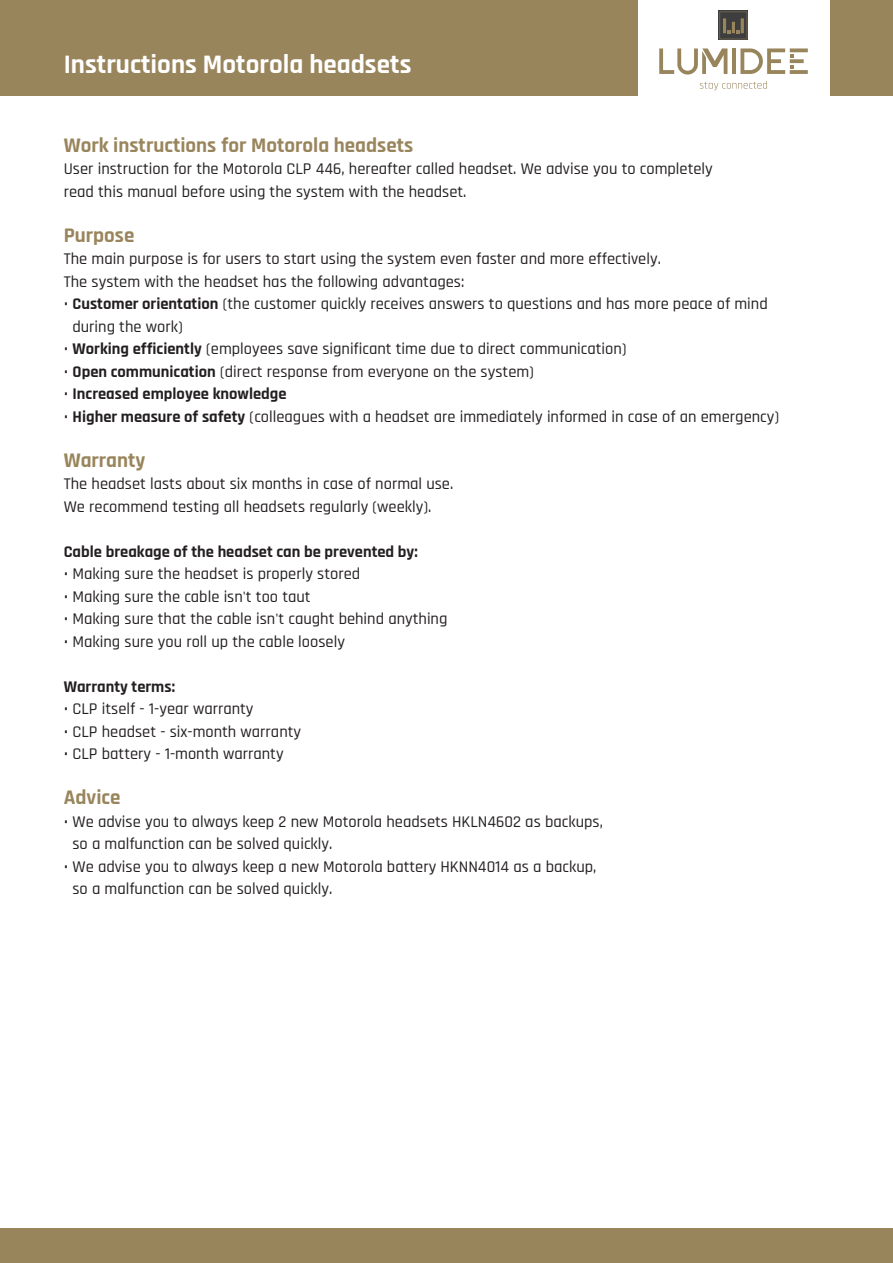
<style>
.page{position:relative;width:893px;height:1263px;background:#fff}
.page>*{position:absolute;margin:0;border:0;box-sizing:border-box;transform-origin:0 0}
.t1{font:700 27px "Rajdhani";color:#fff}
.t2{font:700 21px "Rajdhani";color:#99855c}
.t3{font:500 16.5px/22.5px "Rajdhani";color:#231f20}
.t4{font:700 16.5px "Rajdhani";color:#231f20}
.s1{font-weight:700}
.s2{font-weight:500}
</style>
<div class="page">
<div style="left:0;top:1229px;width:893px;height:34px;background:#99855c"></div>
<div style="left:0;top:0;width:893px;height:96px;background:#99855c"></div>
<div style="left:638px;top:0;width:191px;height:98px;background:#fff"></div>
<hr style="left:732px;top:48px;width:4px;height:26px;background:#99855c">
<svg style="left:793px;top:48px;width:15px;height:4px"></svg>
<svg style="left:793px;top:70px;width:15px;height:4px"></svg>
<svg style="left:793px;top:59px;width:11px;height:4px"></svg>
<svg style="left:740px;top:48px;width:53px;height:26px"></svg>
<svg style="left:659px;top:48px;width:68px;height:27px"></svg>
<svg style="left:719px;top:11px;width:29px;height:29px"></svg>
<svg style="left:720px;top:12px;width:27px;height:27px"></svg>
<svg style="left:700px;top:81px;width:67px;height:9px"></svg>
<h1 class="t1" style="left:64px;top:48px;width:349px">Instructions Motorola headsets</h1>
<p class="t2" style="left:64px;top:132px;width:351px">Work instructions for Motorola headsets</p>
<p class="t3" style="left:64px;top:158px;width:651px">User instruction for the Motorola CLP 446, hereafter called headset. We advise you to completely read this manual before using the system with the headset.</p>
<p class="t2" style="left:64px;top:222px;width:72px">Purpose</p>
<p class="t3" style="left:64px;top:248px;width:599px">The main purpose is for users to start using the system even faster and more effectively.<br>The system with the headset has the following advantages:</p>
<p class="t3" style="left:72px;top:293px;width:697px;text-indent:-9px">• <span class="s1">Customer orientation</span> (the customer quickly receives answers to questions and has more peace of mind during the work)</p>
<p class="t3" style="left:64px;top:338px;width:564px">• <span class="s1">Working efficiently</span> (employees save significant time due to direct communication)</p>
<p class="t3" style="left:64px;top:361px;width:472px">• <span class="s1">Open communication</span> (direct response from everyone on the system)</p>
<p class="t4" style="left:64px;top:384px;width:224px"><span class="s2">•</span> Increased employee knowledge</p>
<p class="t3" style="left:64px;top:406px;width:717px">• <span class="s1">Higher measure of safety</span> (colleagues with a headset are immediately informed in case of an emergency)</p>
<p class="t2" style="left:64px;top:447px;width:83px">Warranty</p>
<p class="t3" style="left:64px;top:473px;width:391px">The headset lasts about six months in case of normal use.<br>We recommend testing all headsets regularly (weekly).</p>
<p class="t4" style="left:64px;top:541px;width:355px">Cable breakage of the headset can be prevented by:</p>
<p class="t3" style="left:64px;top:563px;width:298px">• Making sure the headset is properly stored</p>
<p class="t3" style="left:64px;top:586px;width:248px">• Making sure the cable isn't too taut</p>
<p class="t3" style="left:64px;top:608px;width:385px">• Making sure that the cable isn't caught behind anything</p>
<p class="t3" style="left:64px;top:631px;width:283px">• Making sure you roll up the cable loosely</p>
<p class="t4" style="left:64px;top:676px;width:113px">Warranty terms:</p>
<p class="t3" style="left:64px;top:698px;width:191px">• CLP itself - 1-year warranty</p>
<p class="t3" style="left:64px;top:721px;width:239px">• CLP headset - six-month warranty</p>
<p class="t3" style="left:64px;top:743px;width:221px">• CLP battery - 1-month warranty</p>
<p class="t2" style="left:64px;top:785px;width:58px">Advice</p>
<p class="t3" style="left:72px;top:811px;width:532px;text-indent:-9px">• We advise you to always keep 2 new Motorola headsets HKLN4602 as backups, so a malfunction can be solved quickly.</p>
<p class="t3" style="left:72px;top:856px;width:525px;text-indent:-9px">• We advise you to always keep a new Motorola battery HKNN4014 as a backup, so a malfunction can be solved quickly.</p>
</div>
